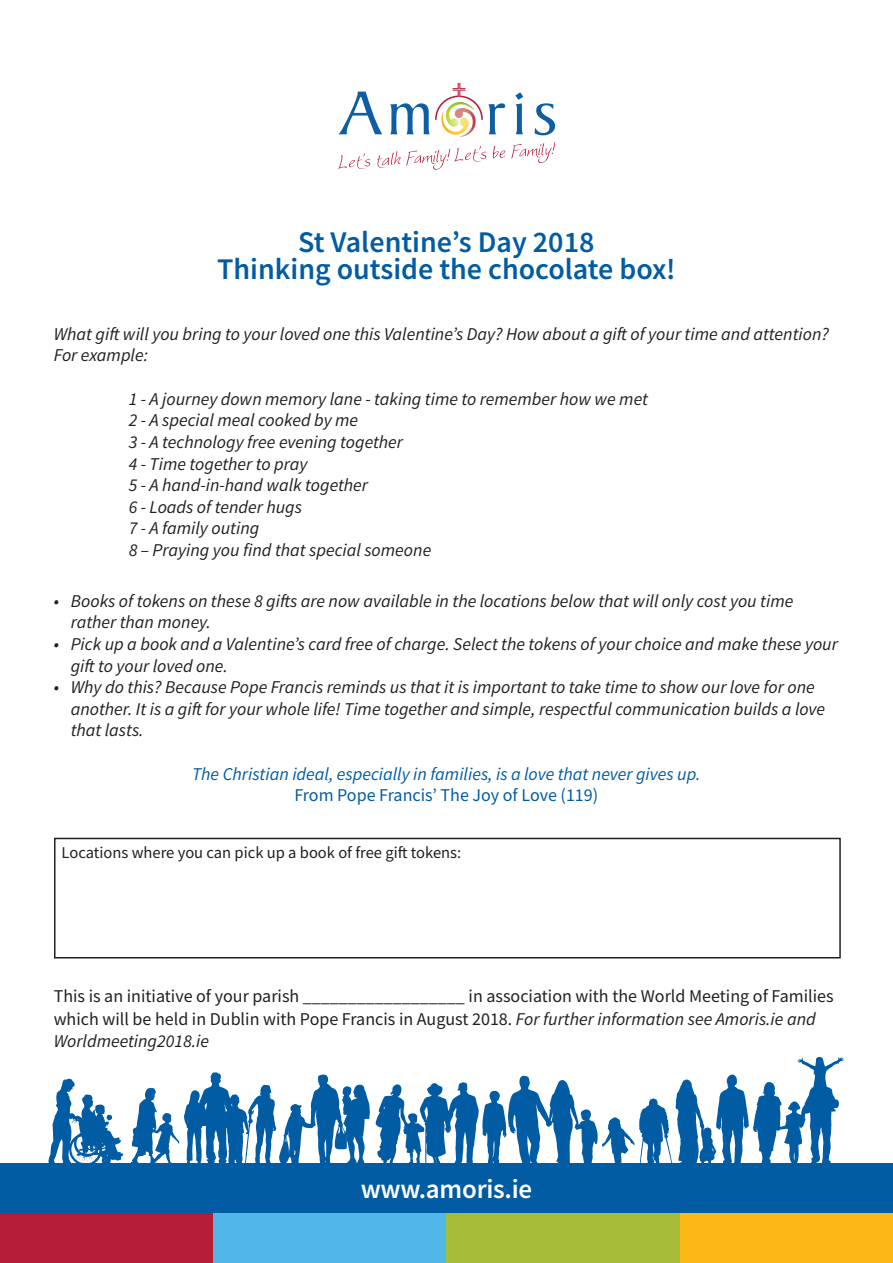
<style>
.page{position:relative;width:893px;height:1263px;background:#fff}
.page>*{position:absolute;margin:0;border:0;box-sizing:border-box;transform-origin:0 0}
.t1{font:600 30px "Source Sans Pro";color:#015ca3}
.t2{font:600 27px "Source Sans Pro";letter-spacing:-.01em;color:#fff}
.t3{font:italic 18px/21.6px "Source Sans Pro";color:#231f20}
.t4{font:18px/22.5px "Source Sans Pro";color:#231f20}
.t5{font:italic 18px "Source Sans Pro";color:#015ca3}
.t6{font:18px "Source Sans Pro";color:#015ca3}
.t7{font:16.5px "Source Sans Pro";color:#231f20}
.s1{font-style:italic}
</style>
<div class="page">
<div style="left:54px;top:838px;width:787px;height:120px;border:2px solid #231f20"></div>
<div style="left:0;top:1209px;width:213px;height:54px;background:#b61e37"></div>
<svg style="left:508px;top:1074px;width:241px;height:89px"></svg>
<svg style="left:753px;top:1058px;width:91px;height:105px"></svg>
<svg style="left:48px;top:1079px;width:75px;height:84px"></svg>
<svg style="left:131px;top:1072px;width:376px;height:91px"></svg>
<div style="left:213px;top:1209px;width:233px;height:54px;background:#50b7e8"></div>
<div style="left:446px;top:1209px;width:234px;height:54px;background:#a7bd39"></div>
<div style="left:680px;top:1209px;width:213px;height:54px;background:#fcb814"></div>
<svg style="left:338px;top:83px;width:217px;height:87px"></svg>
<div style="left:0;top:1163px;width:893px;height:50px;background:#015ca3"></div>
<p class="t1" style="left:298px;top:222px;width:298px">St Valentine’s Day 2018</p>
<p class="t1" style="left:217px;top:249px;width:460px">Thinking outside the chocolate box!</p>
<p class="t3" style="left:54px;top:323px;width:777px">What gift will you bring to your loved one this Valentine’s Day? How about a gift of your time and attention?</p>
<p class="t3" style="left:54px;top:344px;width:96px">For example:</p>
<p class="t3" style="left:129px;top:388px;width:521px">1 - A journey down memory lane - taking time to remember how we met</p>
<p class="t3" style="left:129px;top:409px;width:231px">2 - A special meal cooked by me</p>
<p class="t3" style="left:129px;top:431px;width:276px">3 - A technology free evening together</p>
<p class="t3" style="left:129px;top:452px;width:180px">4 - Time together to pray</p>
<p class="t3" style="left:129px;top:474px;width:241px">5 - A hand-in-hand walk together</p>
<p class="t3" style="left:129px;top:496px;width:175px">6 - Loads of tender hugs</p>
<p class="t3" style="left:129px;top:517px;width:132px">7 - A family outing</p>
<p class="t3" style="left:129px;top:539px;width:304px">8 – Praying you find that special someone</p>
<p class="t3" style="left:71px;top:590px;width:724px;text-indent:-17px">• Books of tokens on these 8 gifts are now available in the locations below that will only cost you time rather than money.</p>
<p class="t3" style="left:71px;top:633px;width:769px;text-indent:-17px">• Pick up a book and a Valentine’s card free of charge. Select the tokens of your choice and make these your gift to your loved one.</p>
<p class="t3" style="left:71px;top:676px;width:756px;text-indent:-17px">• Why do this? Because Pope Francis reminds us that it is important to take time to show our love for one another. It is a gift for your whole life! Time together and simple, respectful communication builds a love that lasts.</p>
<p class="t5" style="left:192px;top:762px;width:510px">The Christian ideal, especially in families, is a love that never gives up.</p>
<p class="t6" style="left:294px;top:784px;width:305px">From Pope Francis’ The Joy of Love (119)</p>
<p class="t7" style="left:62px;top:841px;width:401px">Locations where you can pick up a book of free gift tokens:</p>
<p class="t4" style="left:54px;top:985px;width:781px">This is an initiative of your parish __________________ in association with the World Meeting of Families which will be held in Dublin with Pope Francis in August 2018. <span class="s1">For further information see Amoris.ie and<br>Worldmeeting2018.ie</span></p>
<p class="t2" style="left:361px;top:1171px;width:173px">www.amoris.ie</p>
</div>
